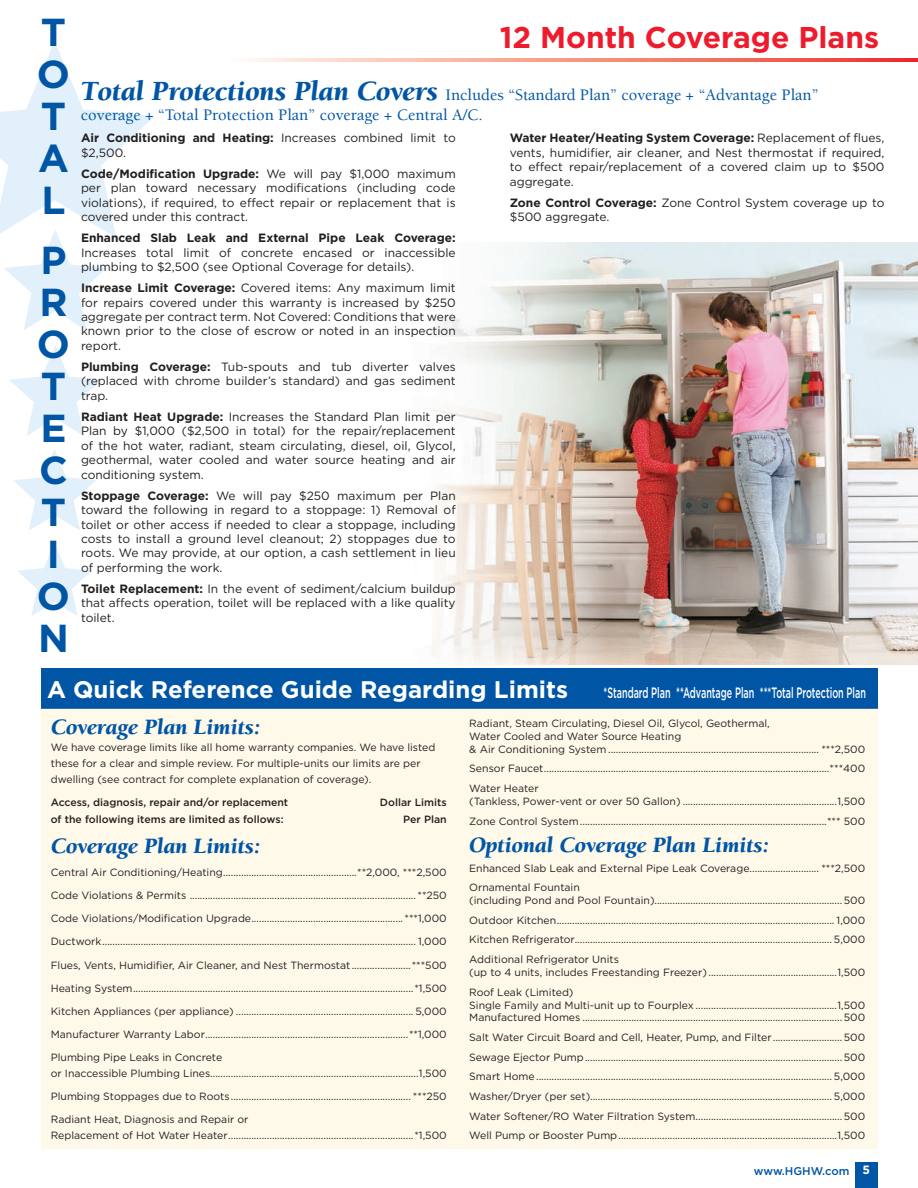
<style>
.page{position:relative;width:918px;height:1188px;background:#fff}
.page>*{position:absolute;margin:0;border:0;box-sizing:border-box;transform-origin:0 0}
.t1{font:700 39px/42px "Gotham";color:#0155a5;text-align:justify}
.t2{font:700 30px "Gotham";color:#ee1b2d}
.t3{font:700 24px "Gotham";color:#fff}
.t4{font:italic 900 22.5px "Berkeley";color:#0155a5}
.t5{font:500 16.5px/19.8px "Berkeley";color:#0155a5}
.t6{font:500 15px "Gotham";color:#fff;scale:.6 1}
.t7{font:12px/14.4px "Gotham";color:#231f20;text-align:justify}
.t8{font:700 12px "Gotham";color:#231f20}
.t9{font:500 11.25px "Gotham";color:#0155a5}
.t10{font:10.5px/19.6px "Gotham";color:#231f20}
.t11{font:500 10.5px "Gotham";color:#231f20}
.s1{font-weight:900;font-style:italic;font-size:28.5px}
.s2{font-weight:700}
.s3{font-weight:700;font-size:12px;color:#fff}
</style>
<div class="page">
<img style="left:426px;top:243px;width:492px;height:421px">
<svg style="left:10px;top:345px;width:91px;height:91px"></svg>
<svg style="left:13px;top:449px;width:83px;height:82px"></svg>
<svg style="left:18px;top:543px;width:73px;height:73px"></svg>
<svg style="left:0;top:42px;width:154px;height:288px"></svg>
<div style="left:855px;top:1163px;width:23px;height:25px;background:#0155a5"></div>
<svg style="left:249px;top:59px;width:669px;height:2px"></svg>
<div style="left:41px;top:669px;width:837px;height:40px;background:#0155a5"></div>
<div style="left:41px;top:709px;width:837px;height:440px;background:#fef9e9"></div>
<h1 class="t1" style="left:37px;top:11px;width:35px">T O T A L</h1>
<h1 class="t1" style="left:37px;top:239px;width:35px;text-align:left">P<br>R<br>O<br>T<br>E<br>C<br>T<br>I<br>O<br>N</h1>
<h2 class="t2" style="left:500px;top:17px;width:381px">12 Month Coverage Plans</h2>
<h3 class="t5" style="left:81px;top:85px;width:739px"><span class="s1">Total Protections Plan Covers</span> Includes “Standard Plan” coverage + “Advantage Plan” coverage + “Total Protection Plan” coverage + Central A/C.</h3>
<p class="t7" style="left:81px;top:131px;width:376px"><span class="s2">Air Conditioning and Heating:</span> Increases combined limit to $2,500.</p>
<p class="t7" style="left:81px;top:166px;width:376px"><span class="s2">Code/Modification Upgrade:</span> We will pay $1,000 maximum per plan toward necessary modifications (including code violations), if required, to effect repair or replacement that is covered under this contract.</p>
<p class="t8" style="left:81px;top:230px;width:376px">Enhanced Slab Leak and External Pipe Leak Coverage:</p>
<p class="t7" style="left:81px;top:245px;width:376px">Increases total limit of concrete encased or inaccessible plumbing to $2,500 (see Optional Coverage for details).</p>
<p class="t7" style="left:81px;top:281px;width:376px"><span class="s2">Increase Limit Coverage:</span> Covered items: Any maximum limit for repairs covered under this warranty is increased by $250 aggregate per contract term. Not Covered: Conditions that were known prior to the close of escrow or noted in an inspection report.</p>
<p class="t7" style="left:81px;top:359px;width:376px"><span class="s2">Plumbing Coverage:</span> Tub-spouts and tub diverter valves (replaced with chrome builder’s standard) and gas sediment trap.</p>
<p class="t7" style="left:81px;top:409px;width:376px"><span class="s2">Radiant Heat Upgrade:</span> Increases the Standard Plan limit per Plan by $1,000 ($2,500 in total) for the repair/replacement of the hot water, radiant, steam circulating, diesel, oil, Glycol, geothermal, water cooled and water source heating and air conditioning system.</p>
<p class="t7" style="left:81px;top:488px;width:376px"><span class="s2">Stoppage Coverage:</span> We will pay $250 maximum per Plan toward the following in regard to a stoppage: 1) Removal of toilet or other access if needed to clear a stoppage, including costs to install a ground level cleanout; 2) stoppages due to roots. We may provide, at our option, a cash settlement in lieu of performing the work.</p>
<p class="t7" style="left:81px;top:581px;width:376px"><span class="s2">Toilet Replacement:</span> In the event of sediment/calcium buildup that affects operation, toilet will be replaced with a like quality toilet.</p>
<p class="t7" style="left:510px;top:131px;width:376px"><span class="s2">Water Heater/Heating System Coverage:</span> Replacement of flues, vents, humidifier, air cleaner, and Nest thermostat if required, to effect repair/replacement of a covered claim up to $500 aggregate.</p>
<p class="t7" style="left:510px;top:195px;width:376px"><span class="s2">Zone Control Coverage:</span> Zone Control System coverage up to $500 aggregate.</p>
<h3 class="t3" style="left:47px;top:674px;width:523px">A Quick Reference Guide Regarding Limits</h3>
<h3 class="t6" style="left:604px;top:683px;width:439px">*Standard Plan **Advantage Plan ***Total Protection Plan</h3>
<h3 class="t4" style="left:51px;top:715px;width:211px">Coverage Plan Limits:</h3>
<p class="t10" style="left:51px;top:739px;width:386px;line-height:16.4px">We have coverage limits like all home warranty companies. We have listed these for a clear and simple review. For multiple-units our limits are per dwelling (see contract for complete explanation of coverage).</p>
<p class="t11" style="left:51px;top:796px;width:239px">Access, diagnosis, repair and/or replacement</p>
<p class="t11" style="left:380px;top:796px;width:68px">Dollar Limits</p>
<p class="t11" style="left:51px;top:812px;width:234px">of the following items are limited as follows:</p>
<p class="t11" style="left:403px;top:812px;width:45px">Per Plan</p>
<h3 class="t4" style="left:51px;top:834px;width:211px">Coverage Plan Limits:</h3>
<p class="t10" style="left:51px;top:861px;width:397px;line-height:23.1px;text-align:justify">Central Air Conditioning/Heating....................................................**2,000, ***2,500<br>Code Violations &amp; Permits ........................................................................................ **250<br>Code Violations/Modification Upgrade........................................................... ***1,000<br>Ductwork.......................................................................................................................... 1,000<br>Flues, Vents, Humidifier, Air Cleaner, and Nest Thermostat .......................***500<br>Heating System.............................................................................................................*1,500<br>Kitchen Appliances (per appliance) ..................................................................... 5,000<br>Manufacturer Warranty Labor...............................................................................**1,000<br>Plumbing Pipe Leaks in Concrete</p>
<p class="t10" style="left:51px;top:1062px;width:398px;line-height:23.1px;text-align:justify">or Inaccessible Plumbing Lines.................................................................................1,500<br>Plumbing Stoppages due to Roots...................................................................... ***250<br>Radiant Heat, Diagnosis and Repair or</p>
<p class="t10" style="left:51px;top:1126px;width:397px">Replacement of Hot Water Heater........................................................................*1,500</p>
<p class="t10" style="left:469px;top:717px;width:397px;line-height:12.9px">Radiant, Steam Circulating, Diesel Oil, Glycol, Geothermal,<br>Water Cooled and Water Source Heating<br>&amp; Air Conditioning System .................................................................................. ***2,500</p>
<p class="t10" style="left:469px;top:759px;width:397px">Sensor Faucet...............................................................................................................***400<br>Water Heater</p>
<p class="t10" style="left:469px;top:791px;width:397px">(Tankless, Power-vent or over 50 Gallon) ............................................................1,500<br>Zone Control System................................................................................................*** 500</p>
<h3 class="t4" style="left:469px;top:833px;width:301px">Optional Coverage Plan Limits:</h3>
<p class="t10" style="left:469px;top:858px;width:397px">Enhanced Slab Leak and External Pipe Leak Coverage........................... ***2,500<br>Ornamental Fountain</p>
<p class="t10" style="left:469px;top:890px;width:398px;text-align:justify">(including Pond and Pool Fountain).........................................................................500<br>Outdoor Kitchen............................................................................................................ 1,000<br>Kitchen Refrigerator.................................................................................................... 5,000<br>Additional Refrigerator Units</p>
<p class="t10" style="left:469px;top:962px;width:397px">(up to 4 units, includes Freestanding Freezer) ..................................................1,500<br>Roof Leak (Limited)</p>
<p class="t10" style="left:469px;top:998px;width:397px;line-height:12.9px">Single Family and Multi-unit up to Fourplex .......................................................1,500<br>Manufactured Homes .....................................................................................................500</p>
<p class="t10" style="left:469px;top:1027px;width:398px;text-align:justify">Salt Water Circuit Board and Cell, Heater, Pump, and Filter ...........................500<br>Sewage Ejector Pump....................................................................................................500<br>Smart Home................................................................................................................... 5,000<br>Washer/Dryer (per set).............................................................................................. 5,000<br>Water Softener/RO Water Filtration System.........................................................500<br>Well Pump or Booster Pump.....................................................................................1,500</p>
<p class="t9" style="left:754px;top:1164px;width:118px">www.HGHW.com <span class="s3">5</span></p>
</div>
